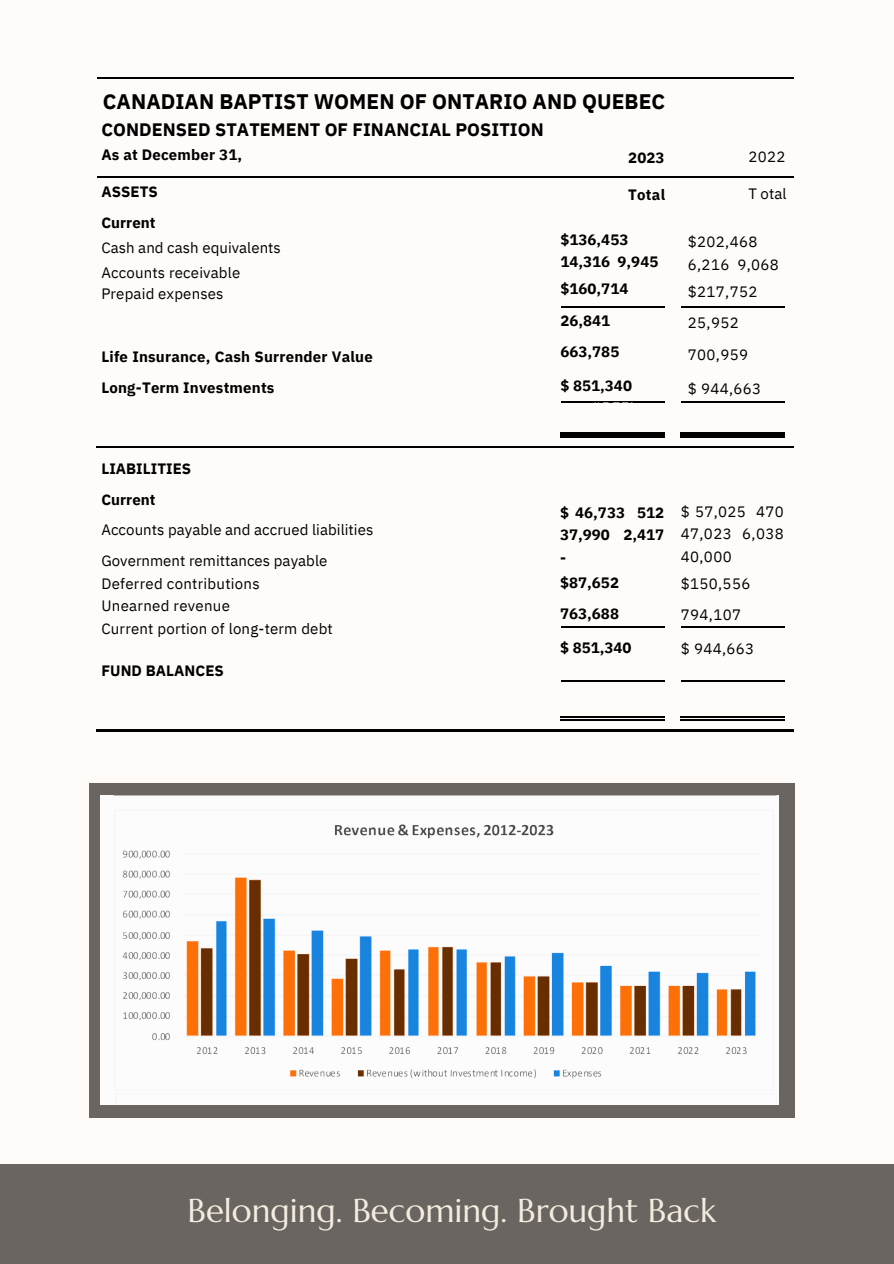
<style>
.page{position:relative;width:894px;height:1264px;background:#fff}
.page>*{position:absolute;margin:0;border:0;box-sizing:border-box;transform-origin:0 0}
.t1{font:33px "Marcellus";color:#f3ede0}
.t2{font:700 21px "IBM Plex Sans";letter-spacing:.005em;color:#000}
.t3{font:700 18px "IBM Plex Sans";letter-spacing:.005em;color:#000}
.t4{font:15px/22.5px "IBM Plex Sans";letter-spacing:.01em;color:#000}
.t5{font:700 15px/31.5px "IBM Plex Sans";letter-spacing:.005em;color:#000}
.t6{font:15px "IBM Plex Sans";color:#fff}
</style>
<div class="page">
<div style="left:0;top:0;width:893px;height:1263px;background:#fffbf9"></div>
<div style="left:89px;top:783px;width:705px;height:335px;background:#6b6561"></div>
<hr style="left:560px;top:307px;width:104px;height:1px;background:#000">
<hr style="left:560px;top:401px;width:104px;height:1px;background:#000">
<hr style="left:560px;top:626px;width:104px;height:1px;background:#000">
<hr style="left:560px;top:680px;width:104px;height:2px;background:#000">
<hr style="left:97px;top:77px;width:696px;height:2px;background:#000">
<hr style="left:97px;top:176px;width:696px;height:2px;background:#000">
<hr style="left:680px;top:307px;width:104px;height:1px;background:#000">
<hr style="left:680px;top:401px;width:104px;height:1px;background:#000">
<hr style="left:560px;top:433px;width:104px;height:1px;background:#000">
<hr style="left:560px;top:436px;width:104px;height:1px;background:#000">
<hr style="left:680px;top:433px;width:104px;height:1px;background:#000">
<hr style="left:680px;top:436px;width:104px;height:1px;background:#000">
<hr style="left:97px;top:446px;width:696px;height:2px;background:#000">
<hr style="left:680px;top:626px;width:104px;height:1px;background:#000">
<hr style="left:680px;top:680px;width:104px;height:2px;background:#000">
<hr style="left:560px;top:716px;width:104px;height:2px;background:#000">
<hr style="left:560px;top:719px;width:104px;height:2px;background:#000">
<hr style="left:680px;top:716px;width:104px;height:2px;background:#000">
<hr style="left:680px;top:719px;width:104px;height:2px;background:#000">
<hr style="left:97px;top:730px;width:696px;height:1px;background:#000">
<img style="left:101px;top:795px;width:677px;height:309px">
<div style="left:0;top:1164px;width:893px;height:99px;background:#6b6561"></div>
<h2 class="t2" style="left:103px;top:88px;width:563px">CANADIAN BAPTIST WOMEN OF ONTARIO AND QUEBEC</h2>
<p class="t3" style="left:101px;top:117px;width:443px">CONDENSED STATEMENT OF FINANCIAL POSITION</p>
<p class="t5" style="left:101px;top:138px;width:142px">As at December 31,</p>
<p class="t5" style="left:101px;top:175px;width:58px">ASSETS<br>Current</p>
<p class="t4" style="left:101px;top:235px;width:181px;line-height:24.8px">Cash and cash equivalents<br>Accounts receivable</p>
<p class="t4" style="left:101px;top:282px;width:124px">Prepaid expenses</p>
<p class="t5" style="left:101px;top:340px;width:273px">Life Insurance, Cash Surrender Value<br>Long-Term Investments</p>
<p class="t5" style="left:628px;top:141px;width:38px">2023</p>
<p class="t5" style="left:628px;top:178px;width:38px">Total</p>
<p class="t5" style="left:560px;top:228px;width:99px;line-height:22.5px">$136,453<br>14,316 9,945</p>
<p class="t5" style="left:560px;top:273px;width:69px">$160,714<br>26,841<br>663,785</p>
<p class="t5" style="left:560px;top:369px;width:73px">$ 851,340</p>
<p class="t6" style="left:590px;top:398px;width:45px">#REF!</p>
<p class="t4" style="left:748px;top:145px;width:39px">2022</p>
<p class="t4" style="left:748px;top:182px;width:40px">T otal</p>
<p class="t4" style="left:687px;top:230px;width:93px">$202,468<br>6,216 9,068</p>
<p class="t4" style="left:687px;top:275px;width:71px;line-height:31.5px">$217,752<br>25,952<br>700,959</p>
<p class="t4" style="left:687px;top:377px;width:75px">$ 944,663</p>
<p class="t5" style="left:101px;top:453px;width:91px;line-height:30.3px">LIABILITIES<br>Current</p>
<p class="t4" style="left:101px;top:513px;width:273px;line-height:31.5px">Accounts payable and accrued liabilities<br>Government remittances payable</p>
<p class="t4" style="left:101px;top:572px;width:233px">Deferred contributions<br>Unearned revenue<br>Current portion of long-term debt</p>
<p class="t5" style="left:101px;top:655px;width:124px">FUND BALANCES</p>
<p class="t5" style="left:560px;top:500px;width:106px;line-height:22.5px;text-align:justify">$ 46,733 512<br>37,990 2,417 -</p>
<p class="t5" style="left:560px;top:567px;width:60px;line-height:30.3px">$87,652<br>763,688</p>
<p class="t5" style="left:560px;top:631px;width:73px">$ 851,340</p>
<p class="t4" style="left:680px;top:499px;width:104px;text-align:justify">$ 57,025 470<br>47,023 6,038<br>40,000</p>
<p class="t4" style="left:680px;top:567px;width:71px;line-height:31.5px">$150,556<br>794,107</p>
<p class="t4" style="left:680px;top:637px;width:75px">$ 944,663</p>
<h1 class="t1" style="left:187px;top:1190px;width:530px">Belonging. Becoming. Brought Back</h1>
</div>
